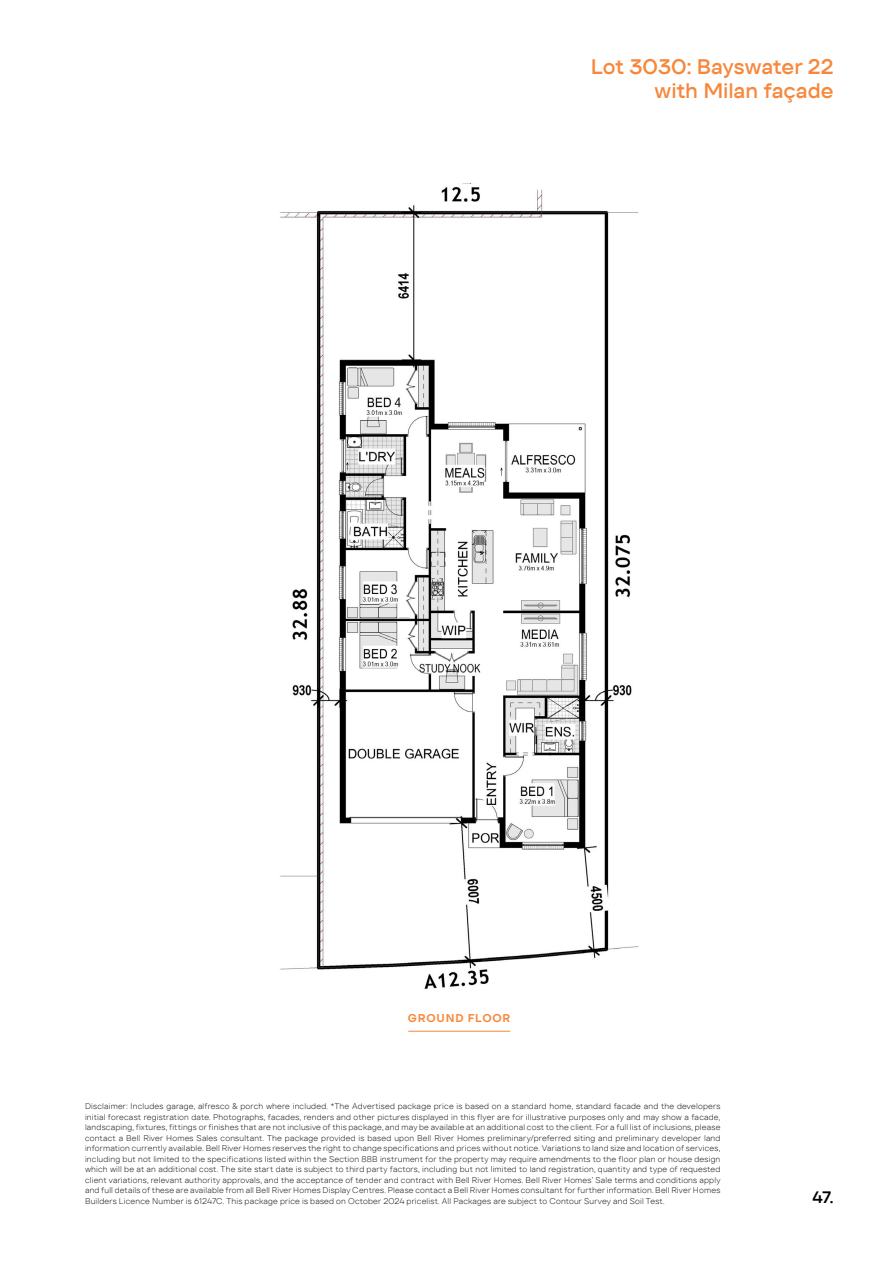
<style>
.page{position:relative;width:893px;height:1263px;background:#fff}
.page>*{position:absolute;margin:0;border:0;box-sizing:border-box;transform-origin:0 0}
.t1{font:500 21px/24px "TT Firs Text";letter-spacing:-.005em;color:#f6883c;text-align:right}
.t2{font:500 16.5px "TT Firs Text";color:#000}
.t3{font:11.25px "TT Firs Text Dm Bd";letter-spacing:.07em;color:#f6883c}
.t4{font:300 8.25px/10.5px "TT Firs Text";letter-spacing:.02em;color:#000;text-align:justify}
</style>
<div class="page">
<hr style="left:408px;top:1031px;width:102px;height:1px;background:#f6883c">
<img style="left:280px;top:187px;width:359px;height:802px">
<h1 class="t1" style="left:591px;top:55px;width:244px">Lot 3030: Bayswater 22 with Milan façade</h1>
<h3 class="t3" style="left:408px;top:1011px;width:104px">GROUND FLOOR</h3>
<p class="t4" style="left:85px;top:1101px;width:637px">Disclaimer: Includes garage, alfresco &amp; porch where included. *The Advertised package price is based on a standard home, standard facade and the developers initial forecast registration date. Photographs, facades, renders and other pictures displayed in this flyer are for illustrative purposes only and may show a facade, landscaping, fixtures, fittings or finishes that are not inclusive of this package, and may be available at an additional cost to the client. For a full list of inclusions, please contact a Bell River Homes Sales consultant. The package provided is based upon Bell River Homes preliminary/preferred siting and preliminary developer land information currently available. Bell River Homes reserves the right to change specifications and prices without notice. Variations to land size and location of services, including but not limited to the specifications listed within the Section 88B instrument for the property may require amendments to the floor plan or house design which will be at an additional cost. The site start date is subject to third party factors, including but not limited to land registration, quantity and type of requested client variations, relevant authority approvals, and the acceptance of tender and contract with Bell River Homes. Bell River Homes’ Sale terms and conditions apply and full details of these are available from all Bell River Homes Display Centres. Please contact a Bell River Homes consultant for further information. Bell River Homes Builders Licence Number is 61247C. This package price is based on October 2024 pricelist. All Packages are subject to Contour Survey and Soil Test.</p>
<h2 class="t2" style="left:812px;top:1187px;width:22px">47.</h2>
</div>
